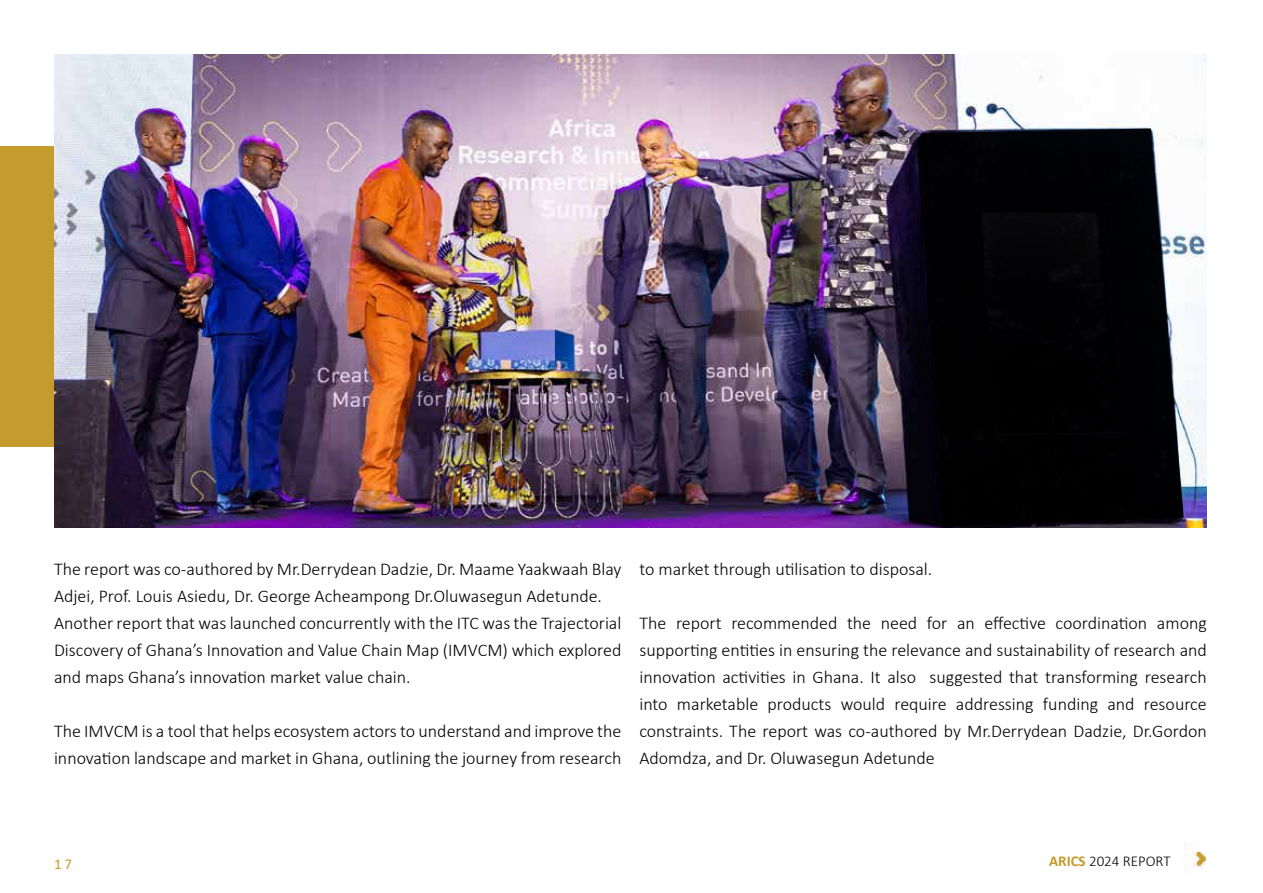
<style>
.page{position:relative;width:1263px;height:893px;background:#fff}
.page>*{position:absolute;margin:0;border:0;box-sizing:border-box;transform-origin:0 0}
.t1{font:300 18px/27px "Calibri";color:#000}
.t2{font:300 15px "Calibri";color:#000}
.t3{font:15px "Calibri";color:#c49c2d}
.s1{font-weight:700;color:#c49a2d}
</style>
<div class="page">
<img style="left:1184px;top:851px;width:22px;height:17px">
<div style="left:0;top:146px;width:739px;height:300px;background:#c49c2d"></div>
<img style="left:54px;top:54px;width:1153px;height:473px">
<svg style="left:917px;top:129px;width:266px;height:398px;background:#0e0f12"></svg>
<p class="t1" style="left:54px;top:555px;width:569px">The report was co-authored by Mr.Derrydean Dadzie, Dr. Maame Yaakwaah Blay Adjei, Prof. Louis Asiedu, Dr. George Acheampong Dr.Oluwasegun Adetunde.<br>Another report that was launched concurrently with the ITC was the Trajectorial Discovery of Ghana’s Innovation and Value Chain Map (IMVCM) which explored and maps Ghana’s innovation market value chain.</p>
<p class="t1" style="left:54px;top:717px;width:569px">The IMVCM is a tool that helps ecosystem actors to understand and improve the innovation landscape and market in Ghana, outlining the journey from research</p>
<p class="t1" style="left:639px;top:555px;width:294px">to market through utilisation to disposal.</p>
<p class="t1" style="left:639px;top:609px;width:569px;text-align:justify">The report recommended the need for an effective coordination among supporting entities in ensuring the relevance and sustainability of research and innovation activities in Ghana. It also suggested that transforming research into marketable products would require addressing funding and resource constraints. The report was co-authored by Mr.Derrydean Dadzie, Dr.Gordon Adomdza, and Dr. Oluwasegun Adetunde</p>
<p class="t3" style="left:54px;top:853px;width:20px">17</p>
<p class="t2" style="left:1049px;top:852px;width:123px"><span class="s1">ARICS</span> 2024 REPORT</p>
</div>
